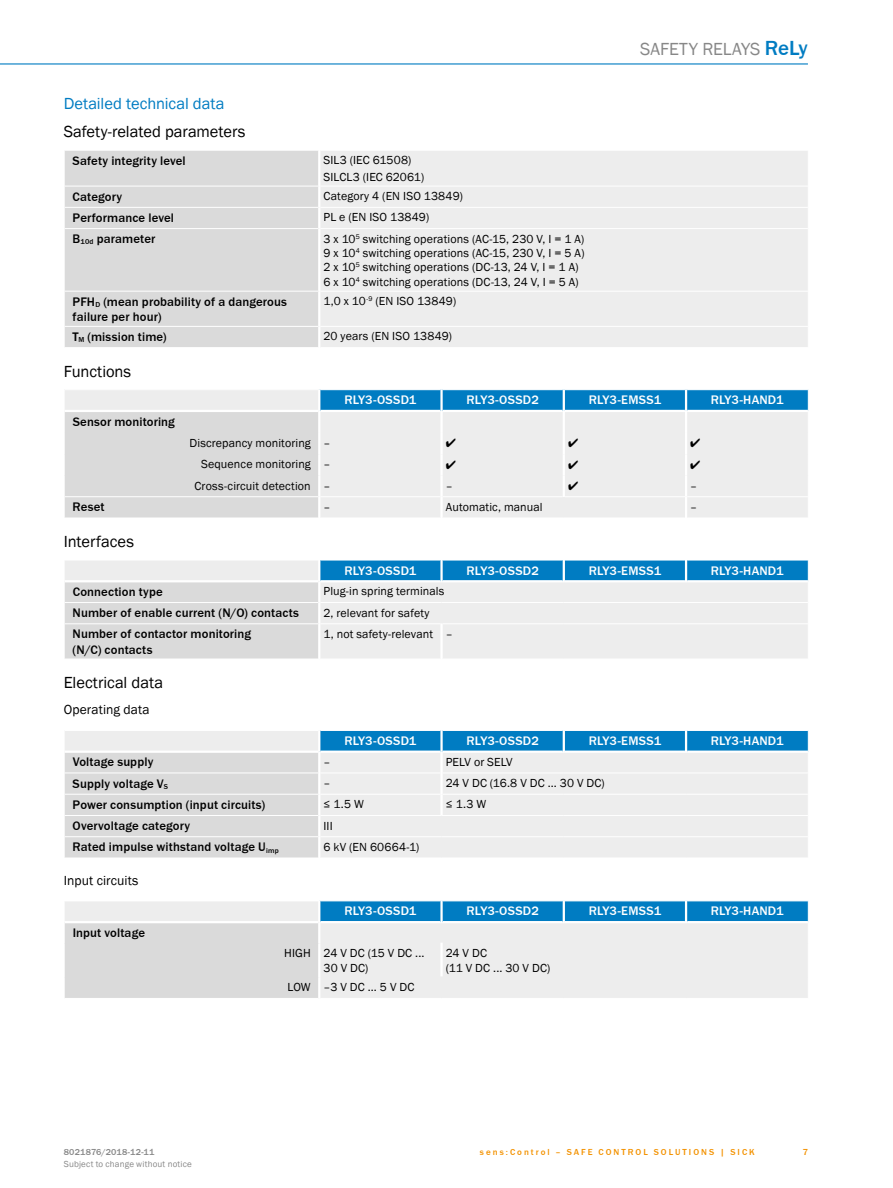
<style>
.page{position:relative;width:893px;height:1188px;background:#fff}
.page>*{position:absolute;margin:0;border:0;box-sizing:border-box;transform-origin:0 0}
.t1{font:18px "SICK Franklin";letter-spacing:-.005em;color:#878787}
.t2{font:16.5px "SICK Franklin";color:#000}
.t3{font:16.5px "SICK Franklin";color:#007cc2}
.t4{font:13.5px "SICK Franklin";letter-spacing:.005em;color:#000}
.t5{font:500 12.75px/15.3px "SICK Franklin";letter-spacing:.01em;color:#000}
.t6{font:500 12.75px "SICK Franklin";letter-spacing:.005em;color:#fff}
.t7{font:12px/14.4px "SICK Franklin";letter-spacing:.01em;color:#000}
.t8{font:12px "SICK Symbols OT";color:#000}
.t9{font:500 9px "SICK Franklin";letter-spacing:.225em;color:#f39200}
.t10{font:9px "SICK Franklin";letter-spacing:.02em;color:#878787}
.t11{font:500 9px "SICK Franklin";letter-spacing:.02em;color:#878787}
.s1{font-weight:500;font-size:21px;color:#007cc2}
</style>
<div class="page">
<hr style="left:0;top:63px;width:808px;height:2px;background:#007cc2">
<div style="left:65px;top:151px;width:253px;height:196px;background:#dadada"></div>
<div style="left:320px;top:151px;width:488px;height:196px;background:#ededed"></div>
<hr style="left:65px;top:186px;width:253px;height:1px;background:#fff">
<hr style="left:65px;top:207px;width:253px;height:1px;background:#fff">
<svg style="left:64px;top:187px;width:1px;height:41px"></svg>
<hr style="left:65px;top:228px;width:253px;height:1px;background:#fff">
<hr style="left:65px;top:291px;width:253px;height:1px;background:#fff">
<hr style="left:65px;top:326px;width:253px;height:1px;background:#fff">
<svg style="left:64px;top:327px;width:1px;height:20px"></svg>
<hr style="left:320px;top:186px;width:488px;height:1px;background:#fff">
<hr style="left:320px;top:207px;width:488px;height:1px;background:#fff">
<hr style="left:320px;top:228px;width:488px;height:1px;background:#fff">
<hr style="left:320px;top:291px;width:488px;height:1px;background:#fff">
<hr style="left:320px;top:326px;width:488px;height:1px;background:#fff">
<svg style="left:64px;top:389px;width:745px;height:129px;background:#d1dde4"></svg>
<hr style="left:687px;top:496px;width:121px;height:1px;background:#fff">
<svg style="left:64px;top:560px;width:745px;height:99px;background:#cadae3"></svg>
<hr style="left:320px;top:623px;width:120px;height:1px;background:#fff">
<hr style="left:318px;top:603px;width:2px;height:21px;background:#fff">
<hr style="left:443px;top:623px;width:121px;height:1px;background:#fff">
<hr style="left:564px;top:623px;width:122px;height:1px;background:#fff">
<hr style="left:686px;top:623px;width:122px;height:1px;background:#fff">
<hr style="left:808px;top:624px;width:1px;height:35px;background:#fff">
<hr style="left:440px;top:623px;width:3px;height:36px;background:#fff">
<svg style="left:64px;top:730px;width:745px;height:128px;background:#d1dde4"></svg>
<hr style="left:318px;top:837px;width:2px;height:21px;background:#fff">
<svg style="left:64px;top:901px;width:745px;height:97px;background:#c9d9e3"></svg>
<h1 class="t1" style="left:640px;top:38px;width:169px">Safety relays <span class="s1">ReLy</span></h1>
<h2 class="t3" style="left:64px;top:93px;width:162px">Detailed technical data</h2>
<h2 class="t2" style="left:64px;top:121px;width:183px">Safety-related parameters</h2>
<p class="t5" style="left:73px;top:153px;width:115px">Safety integrity level</p>
<p class="t7" style="left:324px;top:152px;width:102px;line-height:16.5px">SIL3 (IEC 61508)<br>SILCL3 (IEC 62061)</p>
<p class="t5" style="left:73px;top:189px;width:51px">Category</p>
<p class="t7" style="left:324px;top:189px;width:141px">Category 4 (EN ISO 13849)</p>
<p class="t5" style="left:73px;top:210px;width:103px">Performance level</p>
<p class="t7" style="left:324px;top:210px;width:107px">PL e (EN ISO 13849)</p>
<p class="t5" style="left:73px;top:232px;width:84px">B<sub>10d</sub> parameter</p>
<p class="t7" style="left:324px;top:232px;width:263px">3 x 10<sup>5</sup> switching operations (AC-15, 230 V, I = 1 A)<br>9 x 10<sup>4</sup> switching operations (AC-15, 230 V, I = 5 A)<br>2 x 10<sup>5</sup> switching operations (DC-13, 24 V, I = 1 A)<br>6 x 10<sup>4</sup> switching operations (DC-13, 24 V, I = 5 A)</p>
<p class="t5" style="left:73px;top:294px;width:216px">PFH<sub>D</sub> (mean probability of a dangerous failure per hour)</p>
<p class="t7" style="left:324px;top:294px;width:134px">1,0 x 10<sup>-9</sup> (EN ISO 13849)</p>
<p class="t5" style="left:73px;top:329px;width:95px">T<sub>M</sub> (mission time)</p>
<p class="t7" style="left:324px;top:329px;width:130px">20 years (EN ISO 13849)</p>
<h2 class="t2" style="left:64px;top:361px;width:69px">Functions</h2>
<p class="t6" style="left:344px;top:392px;width:42px">RLY3-OSS</p>
<p class="t6" style="left:401px;top:392px;width:17px">D1</p>
<p class="t6" style="left:467px;top:392px;width:42px">RLY3-OSS</p>
<p class="t6" style="left:523px;top:392px;width:17px">D2</p>
<p class="t6" style="left:589px;top:392px;width:74px">RLY3-EMSS1</p>
<p class="t6" style="left:711px;top:392px;width:74px">RLY3-HAN D1</p>
<p class="t5" style="left:73px;top:415px;width:104px">Sensor monitoring</p>
<p class="t7" style="left:189px;top:436px;width:143px">Discrepancy monitoring –</p>
<p class="t8" style="left:446px;top:438px;width:12px">●</p>
<p class="t8" style="left:568px;top:438px;width:12px">●</p>
<p class="t8" style="left:690px;top:438px;width:12px">●</p>
<p class="t7" style="left:201px;top:457px;width:131px">Sequence monitoring –</p>
<p class="t8" style="left:446px;top:459px;width:12px">●</p>
<p class="t8" style="left:568px;top:459px;width:12px">●</p>
<p class="t8" style="left:690px;top:459px;width:12px">●</p>
<p class="t7" style="left:194px;top:479px;width:138px">Cross-circuit detection –</p>
<p class="t7" style="left:446px;top:479px;width:9px">–</p>
<p class="t8" style="left:568px;top:480px;width:12px">●</p>
<p class="t7" style="left:690px;top:479px;width:9px">–</p>
<p class="t5" style="left:73px;top:500px;width:34px">Reset</p>
<p class="t7" style="left:324px;top:500px;width:9px">–</p>
<p class="t7" style="left:446px;top:500px;width:98px">Automatic, manual</p>
<p class="t7" style="left:690px;top:500px;width:9px">–</p>
<h2 class="t2" style="left:64px;top:531px;width:72px">Interfaces</h2>
<p class="t6" style="left:344px;top:562px;width:42px">RLY3-OSS</p>
<p class="t6" style="left:401px;top:562px;width:17px">D1</p>
<p class="t6" style="left:467px;top:562px;width:42px">RLY3-OSS</p>
<p class="t6" style="left:523px;top:562px;width:17px">D2</p>
<p class="t6" style="left:589px;top:562px;width:74px">RLY3-EMSS1</p>
<p class="t6" style="left:711px;top:562px;width:74px">RLY3-HAN D1</p>
<p class="t5" style="left:73px;top:584px;width:92px">Connection type</p>
<p class="t7" style="left:324px;top:584px;width:122px">Plug-in spring terminals</p>
<p class="t5" style="left:73px;top:605px;width:228px">Number of enable current (N/O) contacts</p>
<p class="t7" style="left:324px;top:606px;width:107px">2, relevant for safety</p>
<p class="t5" style="left:73px;top:627px;width:180px">Number of contactor monitoring (N/C) contacts</p>
<p class="t7" style="left:324px;top:627px;width:131px">1, not safety-relevant –</p>
<h2 class="t2" style="left:64px;top:672px;width:101px">Electrical data</h2>
<p class="t4" style="left:64px;top:701px;width:87px">Operating data</p>
<p class="t6" style="left:344px;top:733px;width:42px">RLY3-OSS</p>
<p class="t6" style="left:401px;top:733px;width:17px">D1</p>
<p class="t6" style="left:467px;top:733px;width:42px">RLY3-OSS</p>
<p class="t6" style="left:523px;top:733px;width:17px">D2</p>
<p class="t6" style="left:589px;top:733px;width:74px">RLY3-EMSS1</p>
<p class="t6" style="left:711px;top:733px;width:74px">RLY3-HAN D1</p>
<p class="t5" style="left:73px;top:755px;width:82px">Voltage supply</p>
<p class="t7" style="left:324px;top:755px;width:9px">–</p>
<p class="t7" style="left:446px;top:755px;width:68px">PELV or SELV</p>
<p class="t5" style="left:73px;top:776px;width:97px">Supply voltage V<sub>S</sub></p>
<p class="t7" style="left:324px;top:776px;width:9px">–</p>
<p class="t7" style="left:446px;top:776px;width:160px">24 V DC (16.8 V DC ... 30 V DC)</p>
<p class="t5" style="left:73px;top:797px;width:194px">Power consumption (input circuits)</p>
<p class="t7" style="left:324px;top:797px;width:42px">≤ 1.5 W</p>
<p class="t7" style="left:446px;top:797px;width:42px">≤ 1.3 W</p>
<p class="t5" style="left:73px;top:818px;width:119px">Overvoltage category</p>
<p class="t7" style="left:324px;top:819px;width:11px">III</p>
<p class="t5" style="left:73px;top:840px;width:208px">Rated impulse withstand voltage U <sub>imp</sub></p>
<p class="t7" style="left:324px;top:840px;width:97px">6 kV (EN 60664-1)</p>
<p class="t4" style="left:64px;top:872px;width:76px">Input circuits</p>
<p class="t6" style="left:344px;top:903px;width:42px">RLY3-OSS</p>
<p class="t6" style="left:401px;top:903px;width:17px">D1</p>
<p class="t6" style="left:467px;top:903px;width:42px">RLY3-OSS</p>
<p class="t6" style="left:523px;top:903px;width:17px">D2</p>
<p class="t6" style="left:589px;top:903px;width:74px">RLY3-EMSS1</p>
<p class="t6" style="left:711px;top:903px;width:74px">RLY3-HAN D1</p>
<p class="t5" style="left:73px;top:925px;width:74px">Input voltage</p>
<p class="t7" style="left:324px;top:946px;width:102px;text-indent:-39px">HIGH 24 V DC (15 V DC ...<br>30 V DC)</p>
<p class="t7" style="left:446px;top:946px;width:106px">24 V DC<br>(11 V DC ... 30 V DC)</p>
<p class="t7" style="left:288px;top:980px;width:128px">LOW –3 V DC ... 5 V DC</p>
<p class="t11" style="left:64px;top:1146px;width:92px">8021876/2018-12-11</p>
<p class="t9" style="left:480px;top:1146px;width:276px">sens:Control – safe c ontrol solutions | SI CK</p>
<p class="t10" style="left:64px;top:1159px;width:130px">Subject to change without notice</p>
<p class="t9" style="left:803px;top:1146px;width:7px">7</p>
</div>
